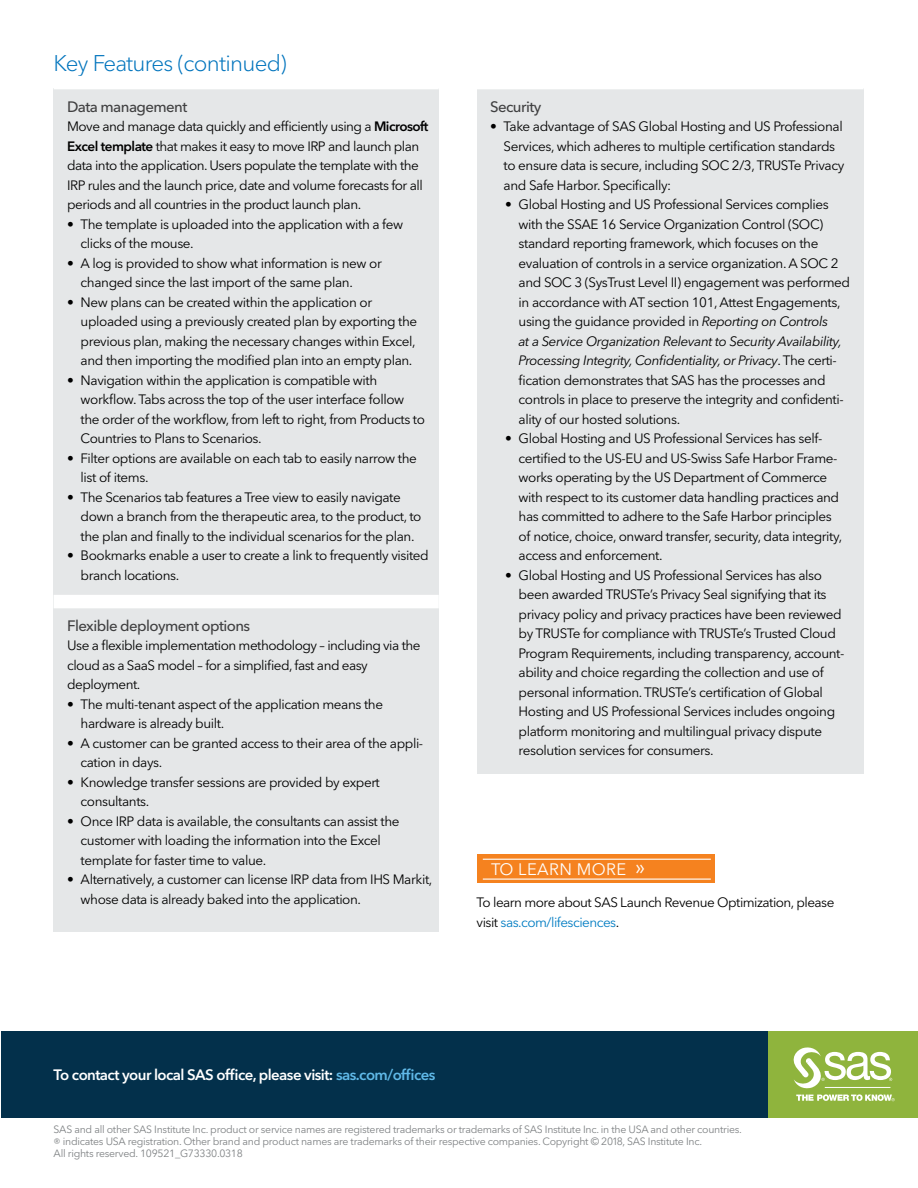
<style>
.page{position:relative;width:918px;height:1188px;background:#fff}
.page>*{position:absolute;margin:0;border:0;box-sizing:border-box;transform-origin:0 0}
.Subhead-1_Cobalt{font:300 22.5px "Avenir Next W1 G";letter-spacing:-.035em;color:#0074bd}
.Body{font:16.5px "Avenir Next W1 G";letter-spacing:.02em;color:#fff}
.Body-2{font:600 15px "Avenir Next W1 G";letter-spacing:-.04em;color:#fff}
.Key_Feature_Headline{font:500 15px "Avenir Next W1 G";letter-spacing:-.04em;color:#404041}
.Key_Feature_Headline-2{font:13.5px/19.5px "Avenir Next W1 G";letter-spacing:-.03em;color:#000}
.Body-3{font:13.5px/19.5px "Avenir Next W1 G";letter-spacing:-.035em;color:#000}
.t1{font:10.5px/12px "Avenir Next W1 G";letter-spacing:-.025em;color:#7f8284}
.s1{font-weight:600}
.s2{font-style:italic}
.s3{font-size:21px}
.s4{color:#007cc2}
.s5{color:#60b9e8}
.s6{font-size:12px}
</style>
<div class="page">
<div style="left:1px;top:1031px;width:771px;height:87px;background:#03304b"></div>
<div style="left:768px;top:1031px;width:150px;height:87px;background:#8fb43d"></div>
<svg style="left:793px;top:1047px;width:102px;height:54px"></svg>
<hr style="left:825px;top:1087px;width:65px;height:1px;background:#fff">
<div style="left:477px;top:854px;width:237px;height:29px;background:#f5821f"></div>
<hr style="left:483px;top:879px;width:228px;height:1px;background:#fff">
<hr style="left:483px;top:859px;width:228px;height:1px;background:#fff">
<div style="left:54px;top:88px;width:385px;height:844px;background:#e5e7e8"></div>
<div style="left:54px;top:76px;width:385px;height:13px;background:#fff"></div>
<div style="left:54px;top:595px;width:385px;height:13px;background:#fff"></div>
<div style="left:477px;top:88px;width:387px;height:686px;background:#e5e7e8"></div>
<div style="left:477px;top:76px;width:387px;height:13px;background:#fff"></div>
<p class="Subhead-1_Cobalt" style="left:54px;top:50px;width:235px">Key Features (continued)</p>
<p class="Key_Feature_Headline" style="left:67px;top:98px;width:122px">Data management</p>
<p class="Key_Feature_Headline-2" style="left:67px;top:117px;width:363px">Move and manage data quickly and efficiently using a <span class="s1">Microsoft Excel template</span> that makes it easy to move IRP and launch plan data into the application. Users populate the template with the IRP rules and the launch price, date and volume forecasts for all periods and all countries in the product launch plan.</p>
<p class="Key_Feature_Headline-2" style="left:81px;top:214px;width:324px;text-indent:-14px">• The template is uploaded into the application with a few clicks of the mouse.</p>
<p class="Key_Feature_Headline-2" style="left:81px;top:253px;width:303px;text-indent:-14px">• A log is provided to show what information is new or changed since the last import of the same plan.</p>
<p class="Key_Feature_Headline-2" style="left:81px;top:292px;width:338px;text-indent:-14px">• New plans can be created within the application or uploaded using a previously created plan by exporting the previous plan, making the necessary changes within Excel, and then importing the modified plan into an empty plan.</p>
<p class="Key_Feature_Headline-2" style="left:81px;top:370px;width:346px;text-indent:-14px">• Navigation within the application is compatible with workflow. Tabs across the top of the user interface follow the order of the workflow, from left to right, from Products to Countries to Plans to Scenarios.</p>
<p class="Key_Feature_Headline-2" style="left:81px;top:448px;width:338px;text-indent:-14px">• Filter options are available on each tab to easily narrow the list of items.</p>
<p class="Key_Feature_Headline-2" style="left:81px;top:487px;width:342px;text-indent:-14px">• The Scenarios tab features a Tree view to easily navigate down a branch from the therapeutic area, to the product, to the plan and finally to the individual scenarios for the plan.</p>
<p class="Key_Feature_Headline-2" style="left:81px;top:546px;width:350px;text-indent:-14px">• Bookmarks enable a user to create a link to frequently visited branch locations.</p>
<p class="Key_Feature_Headline" style="left:67px;top:617px;width:185px">Flexible deployment options</p>
<p class="Key_Feature_Headline-2" style="left:67px;top:636px;width:355px">Use a flexible implementation methodology – including via the cloud as a SaaS model – for a simplified, fast and easy deployment.</p>
<p class="Key_Feature_Headline-2" style="left:81px;top:694px;width:304px;text-indent:-14px">• The multi-tenant aspect of the application means the hardware is already built.</p>
<p class="Key_Feature_Headline-2" style="left:81px;top:733px;width:344px;text-indent:-14px">• A customer can be granted access to their area of the appli&shy;cation in days.</p>
<p class="Key_Feature_Headline-2" style="left:81px;top:772px;width:301px;text-indent:-14px">• Knowledge transfer sessions are provided by expert consultants.</p>
<p class="Key_Feature_Headline-2" style="left:81px;top:811px;width:320px;text-indent:-14px">• Once IRP data is available, the consultants can assist the customer with loading the information into the Excel template for faster time to value.</p>
<p class="Key_Feature_Headline-2" style="left:81px;top:870px;width:353px;text-indent:-14px">• Alternatively, a customer can license IRP data from IHS Markit, whose data is already baked into the application.</p>
<p class="Key_Feature_Headline" style="left:490px;top:98px;width:53px">Security</p>
<p class="Key_Feature_Headline-2" style="left:504px;top:117px;width:342px;text-indent:-14px">• Take advantage of SAS Global Hosting and US Professional Services, which adheres to multiple certification standards to ensure data is secure, including SOC 2/3, TRUSTe Privacy and Safe Harbor. Specifically:</p>
<p class="Key_Feature_Headline-2" style="left:519px;top:195px;width:333px;text-indent:-14px">• Global Hosting and US Professional Services complies with the SSAE 16 Service Organization Control (SOC) standard reporting framework, which focuses on the evaluation of controls in a service organization. A SOC 2 and SOC 3 (SysTrust Level II) engagement was performed in accordance with AT section 101, Attest Engagements, using the guidance provided in <span class="s2">Reporting on Controls<br>at a Service Organization Relevant to Security Availability, Processing Integrity, Confidentiality, or Privacy</span>. The certi&shy;fication demonstrates that SAS has the processes and controls in place to preserve the integrity and confidenti&shy;ality of our hosted solutions.</p>
<p class="Key_Feature_Headline-2" style="left:519px;top:429px;width:325px;text-indent:-14px">• Global Hosting and US Professional Services has self&shy;certified to the US-EU and US-Swiss Safe Harbor Frame&shy;works operating by the US Department of Commerce with respect to its customer data handling practices and has committed to adhere to the Safe Harbor principles of notice, choice, onward transfer, security, data integrity, access and enforcement.</p>
<p class="Key_Feature_Headline-2" style="left:519px;top:565px;width:327px;text-indent:-14px">• Global Hosting and US Professional Services has also been awarded TRUSTe’s Privacy Seal signifying that its privacy policy and privacy practices have been reviewed by TRUSTe for compliance with TRUSTe’s Trusted Cloud Program Requirements, including transparency, account&shy;ability and choice regarding the collection and use of personal information. TRUSTe’s certification of Global Hosting and US Professional Services includes ongoing platform monitoring and multilingual privacy dispute resolution services for consumers.</p>
<p class="Body" style="left:491px;top:860px;width:156px">TO LEARN MORE <span class="s3">»</span></p>
<p class="Body-3" style="left:477px;top:893px;width:359px">To learn more about SAS Launch Revenue Optimization, please visit <span class="s4">sas.com/lifesciences</span>.</p>
<p class="Body-2" style="left:54px;top:1066px;width:383px">To contact your local SAS office, please visit: <span class="s5">sas.com/offices</span></p>
<p class="t1" style="left:54px;top:1124px;width:690px">SAS and all other SAS Institute Inc. product or service names are registered trademarks or trademarks of SAS Institute Inc. in the USA and other countries. <span class="s6">®</span> indicates USA registration. Other brand and product names are trademarks of their respective companies. Copyright © 2018, SAS Institute Inc.<br>All rights reserved. 109521_G73330.0318</p>
</div>
